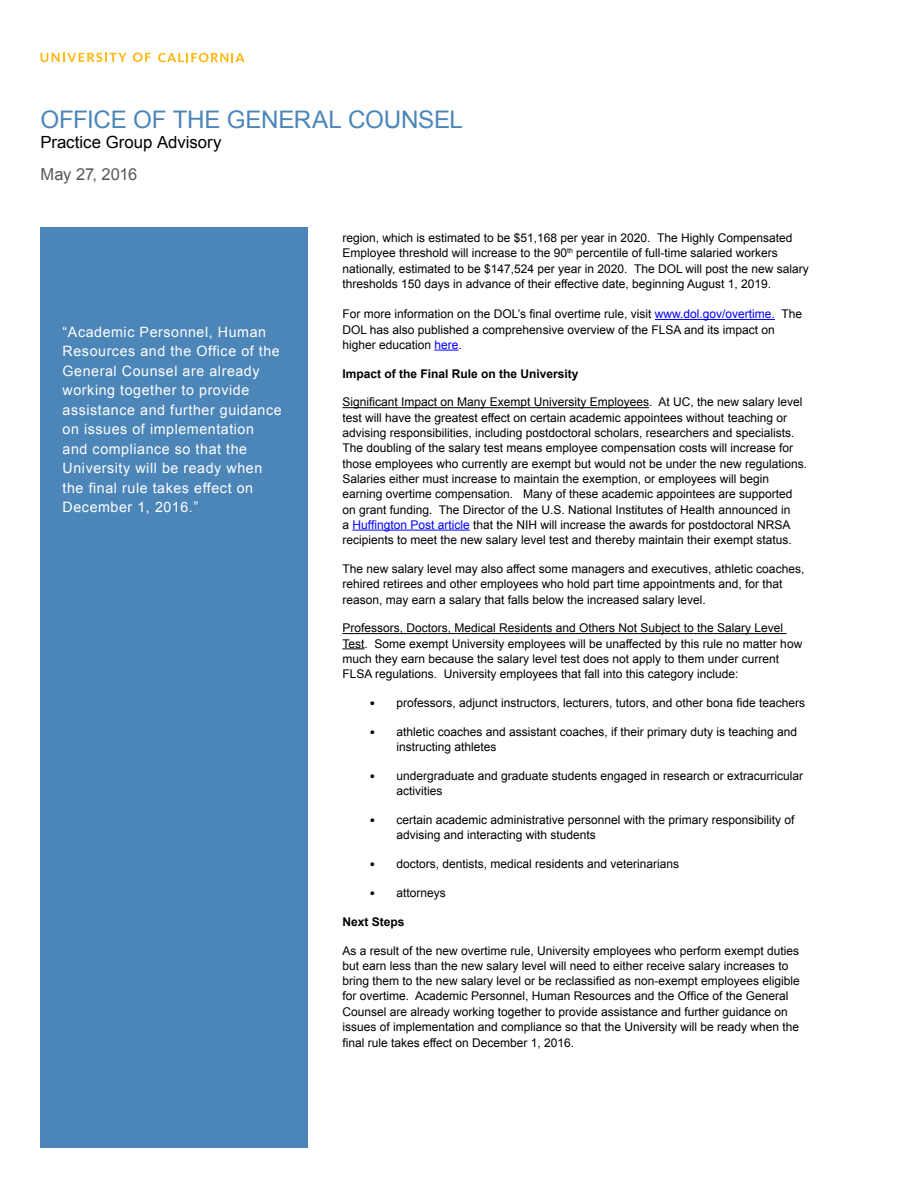
<style>
.page{position:relative;width:918px;height:1188px;background:#fff}
.page>*{position:absolute;margin:0;border:0;box-sizing:border-box;transform-origin:0 0}
.t1{font:24.15px "Arial";letter-spacing:-.015em;color:#4c86b8}
.t2{font:16.8px "Arial";color:#000}
.t3{font:16.5px "Arial";letter-spacing:-.015em;color:#58595b}
.t4{font:14.25px/19.5px "Arial";letter-spacing:.04em;color:#fff}
.t5{font:12px/15.3px "Arial";color:#000}
.t6{font:700 12px "Arial";color:#000}
.s1{color:#00f}
.s2{font-family:"Calibri"}
</style>
<div class="page">
<div style="left:40px;top:227px;width:268px;height:921px;background:#4c86b8"></div>
<svg style="left:40px;top:53px;width:86px;height:9px"></svg>
<svg style="left:133px;top:53px;width:18px;height:9px"></svg>
<svg style="left:158px;top:53px;width:87px;height:9px"></svg>
<hr style="left:655px;top:319px;width:120px;height:1px;background:#00f">
<svg style="left:434px;top:350px;width:24px;height:1px"></svg>
<hr style="left:342px;top:407px;width:307px;height:1px;background:#000">
<hr style="left:352px;top:530px;width:118px;height:1px;background:#00f">
<hr style="left:342px;top:633px;width:445px;height:1px;background:#000">
<svg style="left:342px;top:648px;width:22px;height:1px"></svg>
<h1 class="t1" style="left:40px;top:104px;width:424px">OFFICE OF THE GENERAL COUNSEL</h1>
<h2 class="t2" style="left:40px;top:131px;width:183px">Practice Group Advisory</h2>
<h3 class="t3" style="left:40px;top:163px;width:98px">May 27, 2016</h3>
<p class="t4" style="left:63px;top:322px;width:221px">“Academic Personnel, Human<br>Resources and the Office of the<br>General Counsel are already working together to provide assistance and further guidance on issues of implementation and compliance so that the<br>University will be ready when the final rule takes effect on<br>December 1, 2016.”</p>
<p class="t5" style="left:342px;top:230px;width:468px">region, which is estimated to be $51,168 per year in 2020. The Highly Compensated Employee threshold will increase to the 90<sup>th</sup> percentile of full-time salaried workers nationally, estimated to be $147,524 per year in 2020. The DOL will post the new salary thresholds 150 days in advance of their effective date, beginning August 1, 2019.</p>
<p class="t5" style="left:342px;top:306px;width:461px">For more information on the DOL’s final overtime rule, visit <span class="s1">www.dol.gov/overtime.</span> The<br>DOL has also published a comprehensive overview of the FLSA and its impact on higher education <span class="s1">here</span>.</p>
<p class="t6" style="left:342px;top:365px;width:238px">Impact of the Final Rule on the University</p>
<p class="t5" style="left:342px;top:395px;width:466px">Significant Impact on Many Exempt University Employees. At UC, the new salary level test will have the greatest effect on certain academic appointees without teaching or advising responsibilities, including postdoctoral scholars, researchers and specialists.<br>The doubling of the salary test means employee compensation costs will increase for those employees who currently are exempt but would not be under the new regulations.<br>Salaries either must increase to maintain the exemption, or employees will begin earning overtime compensation. Many of these academic appointees are supported on grant funding. The Director of the U.S. National Institutes of Health announced in<br>a <span class="s1">Huffington Post article</span> that the NIH will increase the awards for postdoctoral NRSA recipients to meet the new salary level test and thereby maintain their exempt status.</p>
<p class="t5" style="left:342px;top:561px;width:463px">The new salary level may also affect some managers and executives, athletic coaches, rehired retirees and other employees who hold part time appointments and, for that reason, may earn a salary that falls below the increased salary level.</p>
<p class="t5" style="left:342px;top:621px;width:461px">Professors, Doctors, Medical Residents and Others Not Subject to the Salary Level Test. Some exempt University employees will be unaffected by this rule no matter how much they earn because the salary level test does not apply to them under current FLSA regulations. University employees that fall into this category include:</p>
<p class="t5" style="left:369px;top:695px;width:437px"><span class="s2">•</span> professors, adjunct instructors, lecturers, tutors, and other bona fide teachers</p>
<p class="t5" style="left:396px;top:724px;width:402px;text-indent:-27px"><span class="s2">•</span> athletic coaches and assistant coaches, if their primary duty is teaching and instructing athletes</p>
<p class="t5" style="left:396px;top:768px;width:408px;text-indent:-27px"><span class="s2">•</span> undergraduate and graduate students engaged in research or extracurricular activities</p>
<p class="t5" style="left:396px;top:812px;width:400px;text-indent:-27px"><span class="s2">•</span> certain academic administrative personnel with the primary responsibility of advising and interacting with students</p>
<p class="t5" style="left:369px;top:856px;width:311px"><span class="s2">•</span> doctors, dentists, medical residents and veterinarians</p>
<p class="t5" style="left:369px;top:885px;width:78px"><span class="s2">•</span> attorneys</p>
<p class="t6" style="left:342px;top:914px;width:64px">Next Steps</p>
<p class="t5" style="left:342px;top:943px;width:459px">As a result of the new overtime rule, University employees who perform exempt duties but earn less than the new salary level will need to either receive salary increases to bring them to the new salary level or be reclassified as non-exempt employees eligible for overtime. Academic Personnel, Human Resources and the Office of the General Counsel are already working together to provide assistance and further guidance on issues of implementation and compliance so that the University will be ready when the final rule takes effect on December 1, 2016.</p>
</div>
